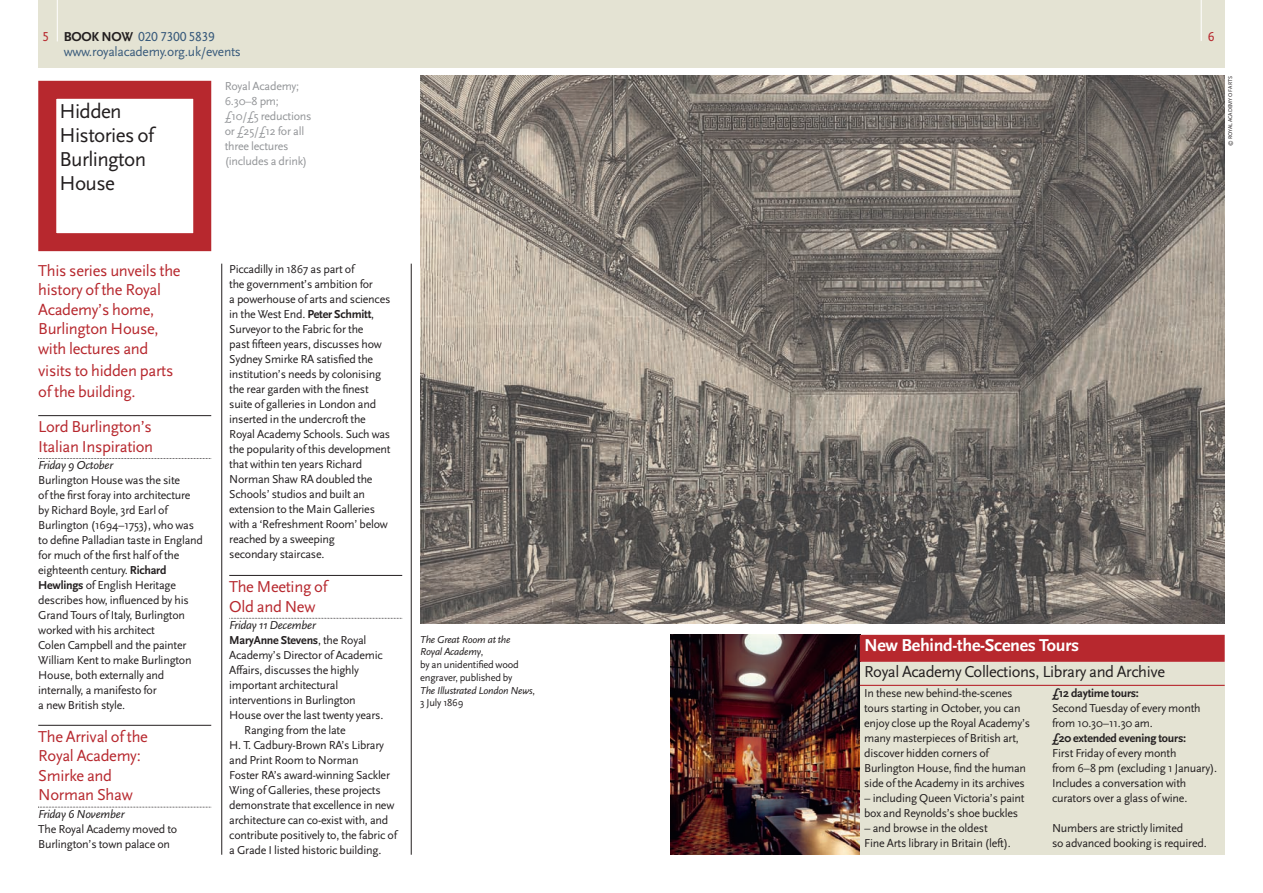
<style>
.page{position:relative;width:1263px;height:893px;background:#fff}
.page>*{position:absolute;margin:0;border:0;box-sizing:border-box;transform-origin:0 0}
.t1{font:21px/24px "Scala Sans";letter-spacing:-.03em;color:#231f20}
.t2{font:700 18px "Scala Sans";letter-spacing:-.015em;color:#fff}
.t3{font:16.5px/19.5px "Scala Sans";letter-spacing:-.02em;color:#b7282e}
.t4{font:16.5px "Scala Sans";letter-spacing:-.025em;color:#231f20}
.t5{font:13.5px "Scala Sans";letter-spacing:-.02em;color:#385a7b}
.t6{font:13.5px "Scala Sans Caps";letter-spacing:-.02em;color:#385a7b}
.t7{font:13.5px "Scala Sans Caps";color:#b7282e}
.t8{font:12px/15px "Scala Sans";letter-spacing:-.02em;color:#231f20}
.t9{font:12px/15px "Scala Sans";letter-spacing:-.02em;color:#939598}
.t10{font:700 12px "Scala Sans";letter-spacing:-.02em;color:#231f20}
.t11{font:italic 12px "Scala Sans";letter-spacing:-.02em;color:#231f20}
.t12{font:italic 10.5px/12.8px "Scala Sans";letter-spacing:-.02em;color:#231f20}
.t13{font:5.7px "Scala Sans";letter-spacing:-.02em;color:#231f20}
.s1{color:#b7282e}
.s2{font-family:"Scala Sans";font-weight:700;color:#231f20}
.s3{font-weight:700}
.s4{font-weight:400}
.s5{font-style:normal}
</style>
<div class="page">
<div style="left:38px;top:0;width:1187px;height:68px;background:#e4e3d3"></div>
<hr style="left:38px;top:415px;width:173px;height:1px;background:#231f20">
<svg style="left:38px;top:458px;width:173px;height:1px"></svg>
<hr style="left:38px;top:725px;width:173px;height:1px;background:#231f20">
<svg style="left:38px;top:807px;width:173px;height:1px"></svg>
<hr style="left:229px;top:575px;width:173px;height:1px;background:#231f20">
<svg style="left:229px;top:618px;width:173px;height:1px"></svg>
<div style="left:38px;top:81px;width:173px;height:170px;border:18px solid #b7282e"></div>
<hr style="left:411px;top:264px;width:1px;height:591px;background:#231f20">
<hr style="left:221px;top:264px;width:1px;height:591px;background:#231f20">
<img style="left:420px;top:75px;width:805px;height:549px">
<hr style="left:57px;top:0;width:1px;height:41px;background:#fff">
<hr style="left:1201px;top:0;width:1px;height:41px;background:#fff">
<img style="left:670px;top:635px;width:190px;height:220px">
<div style="left:860px;top:662px;width:365px;height:193px;background:#e4e3d3"></div>
<hr style="left:860px;top:685px;width:365px;height:1px;background:#b7282e">
<div style="left:860px;top:635px;width:365px;height:27px;background:#b7282e"></div>
<p class="t6" style="left:43px;top:28px;width:174px"><span class="s1">5</span> <span class="s2">BOOK NOW</span> 020 7300 5839</p>
<p class="t7" style="left:1208px;top:28px;width:8px">6</p>
<p class="t5" style="left:64px;top:43px;width:179px">www.royalacademy.org.uk/events</p>
<p class="t9" style="left:225px;top:78px;width:88px">Royal Academy;<br>6.30–8 pm; £10/£5 reductions or £25/£12 for all three lectures (includes a drink)</p>
<h1 class="t1" style="left:60px;top:98px;width:96px">Hidden<br>Histories of<br>Burlington<br>House</h1>
<p class="t13" style="left:1227px;top:146px;width:71px;rotate:-90deg">© ROYAL ACADEMY OF ARTS</p>
<h3 class="t3" style="left:38px;top:260px;width:144px">This series unveils the history ofthe Royal<br>Academy’s home,<br>Burlington House, with lectures and</h3>
<h3 class="t3" style="left:38px;top:359px;width:137px;line-height:21.6px">visits to hidden parts ofthe building.</h3>
<h3 class="t3" style="left:38px;top:417px;width:117px">Lord Burlington’s<br>Italian Inspiration</h3>
<p class="t11" style="left:38px;top:458px;width:76px">Friday 9 October</p>
<p class="t8" style="left:38px;top:472px;width:166px">Burlington House was the site ofthe first foray into architecture by Richard Boyle, 3rd Earl of<br>Burlington (1694–1753), who was to define Palladian taste in England for much ofthe first halfofthe eighteenth century. <span class="s3">Richard<br>Hewlings</span> of English Heritage describes how, influenced by his<br>Grand Tours of Italy, Burlington worked with his architect<br>Colen Campbell and the painter<br>William Kent to make Burlington<br>House, both externally and internally, a manifesto for<br>a new British style.</p>
<h3 class="t3" style="left:38px;top:726px;width:111px">The Arrival ofthe<br>Royal Academy:<br>Smirke and<br>Norman Shaw</h3>
<p class="t11" style="left:38px;top:806px;width:88px">Friday 6 November</p>
<p class="t8" style="left:38px;top:821px;width:140px">The Royal Academy moved to<br>Burlington’s town palace on</p>
<p class="t8" style="left:229px;top:261px;width:163px">Piccadilly in 1867 as part of<br>the government’s ambition for<br>a powerhouse ofarts and sciences in the West End. <span class="s3">Peter Schmitt</span>,<br>Surveyor to the Fabric for the<br>past fifteen years, discusses how<br>Sydney Smirke RA satisfied the institution’s needs by colonising the rear garden with the finest suite ofgalleries in London and inserted in the undercroft the<br>Royal Academy Schools. Such was the popularity ofthis development that within ten years Richard<br>Norman Shaw RA doubled the<br>Schools’ studios and built an extension to the Main Galleries with a ‘Refreshment Room’ below reached by a sweeping<br>secondary staircase.</p>
<h3 class="t3" style="left:229px;top:577px;width:100px">The Meeting of<br>Old and New</h3>
<p class="t11" style="left:229px;top:618px;width:88px">Friday 11 December</p>
<p class="t10" style="left:229px;top:633px;width:139px">MaryAnne Stevens<span class="s4">, the Royal</span></p>
<p class="t8" style="left:229px;top:647px;width:155px">Academy’s Director ofAcademic</p>
<p class="t8" style="left:229px;top:662px;width:131px">Affairs, discusses the highly</p>
<p class="t8" style="left:229px;top:677px;width:110px">important architectural</p>
<p class="t8" style="left:229px;top:692px;width:128px">interventions in Burlington</p>
<p class="t8" style="left:229px;top:707px;width:156px">House over the last twenty years.</p>
<p class="t8" style="left:244px;top:722px;width:103px">Ranging from the late</p>
<p class="t8" style="left:229px;top:737px;width:156px">H. T. Cadbury-Brown RA’s Library</p>
<p class="t8" style="left:229px;top:752px;width:131px">and Print Room to Norman</p>
<p class="t8" style="left:229px;top:767px;width:162px">Foster RA’s award-winning Sackler</p>
<p class="t8" style="left:229px;top:782px;width:153px">Wing ofGalleries, these projects</p>
<p class="t8" style="left:229px;top:797px;width:167px">demonstrate that excellence in new</p>
<p class="t8" style="left:229px;top:812px;width:160px">architecture can co-exist with, and</p>
<p class="t8" style="left:229px;top:827px;width:169px">contribute positively to, the fabric of</p>
<p class="t8" style="left:229px;top:842px;width:154px">a Grade I listed historic building.</p>
<p class="t12" style="left:420px;top:633px;width:116px">The Great Room at the<br>Royal Academy<span class="s5">,<br>by an unidentified wood engraver, published by<br></span>The Illustrated London News<span class="s5">,<br>3 July 1869</span></p>
<h2 class="t2" style="left:864px;top:635px;width:217px">New Behind-the-Scenes Tours</h2>
<p class="t8" style="left:864px;top:686px;width:168px">In these new behind-the-scenes tours starting in October, you can enjoy close up the Royal Academy’s many masterpieces of British art, discover hidden corners of<br>Burlington House, find the human side ofthe Academy in its archives</p>
<p class="t8" style="left:864px;top:791px;width:162px">– including Queen Victoria’s paint box and Reynolds’s shoe buckles</p>
<p class="t8" style="left:864px;top:821px;width:148px">– and browse in the oldest<br>Fine Arts library in Britain (left).</p>
<h3 class="t4" style="left:864px;top:661px;width:302px">Royal Academy Collections, Library and Archive</h3>
<p class="t10" style="left:1052px;top:686px;width:88px">£12 daytime tours:</p>
<p class="t8" style="left:1052px;top:701px;width:150px">Second Tuesday ofevery month from 10.30–11.30 am.</p>
<p class="t10" style="left:1052px;top:731px;width:136px">£20 extended evening tours:</p>
<p class="t8" style="left:1052px;top:746px;width:167px">First Friday ofevery month<br>from 6–8 pm (excluding 1 January).<br>Includes a conversation with curators over a glass ofwine.</p>
<p class="t8" style="left:1052px;top:821px;width:156px">Numbers are strictly limited<br>so advanced booking is required.</p>
</div>
